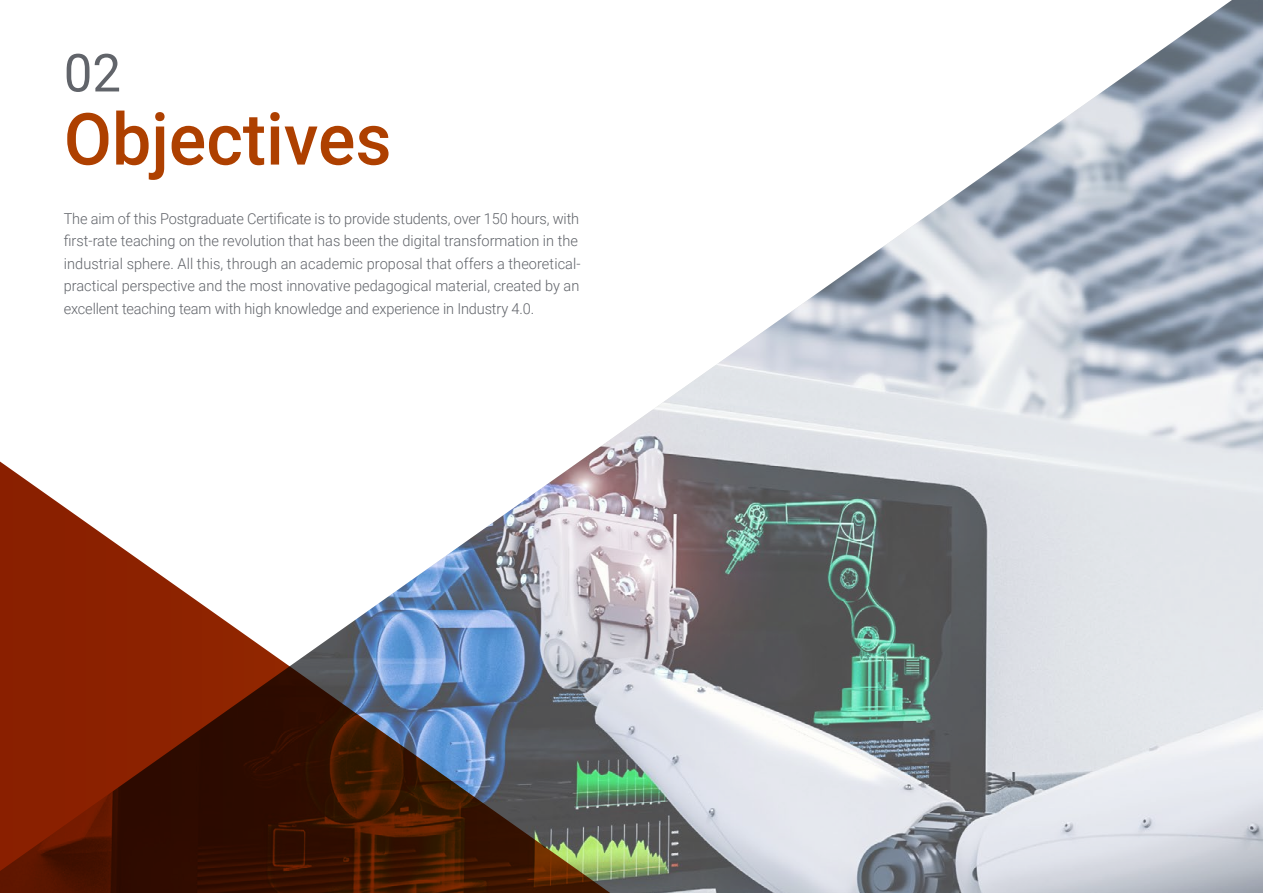
<style>
.page{position:relative;width:1263px;height:893px;background:#fff}
.page>*{position:absolute;margin:0;border:0;box-sizing:border-box;transform-origin:0 0}
.t1{font:500 72px "Roboto";color:#ae4000}
.t2{font:52.5px "Roboto";color:#61646a}
.t3{font:300 15px/22.5px "Roboto";color:#61646a}
</style>
<div class="page">
<img style="left:601px;top:0;width:662px;height:893px">
<svg style="left:0;top:446px;width:640px;height:447px"></svg>
<h2 class="t2" style="left:64px;top:36px;width:59px">02</h2>
<h1 class="t1" style="left:64px;top:89px;width:329px">Objectives</h1>
<p class="t3" style="left:64px;top:207px;width:518px">The aim of this Postgraduate Certificate is to provide students, over 150 hours, with first-rate teaching on the revolution that has been the digital transformation in the industrial sphere. All this, through an academic proposal that offers a theoretical&shy;practical perspective and the most innovative pedagogical material, created by an excellent teaching team with high knowledge and experience in Industry 4.0.</p>
</div>
